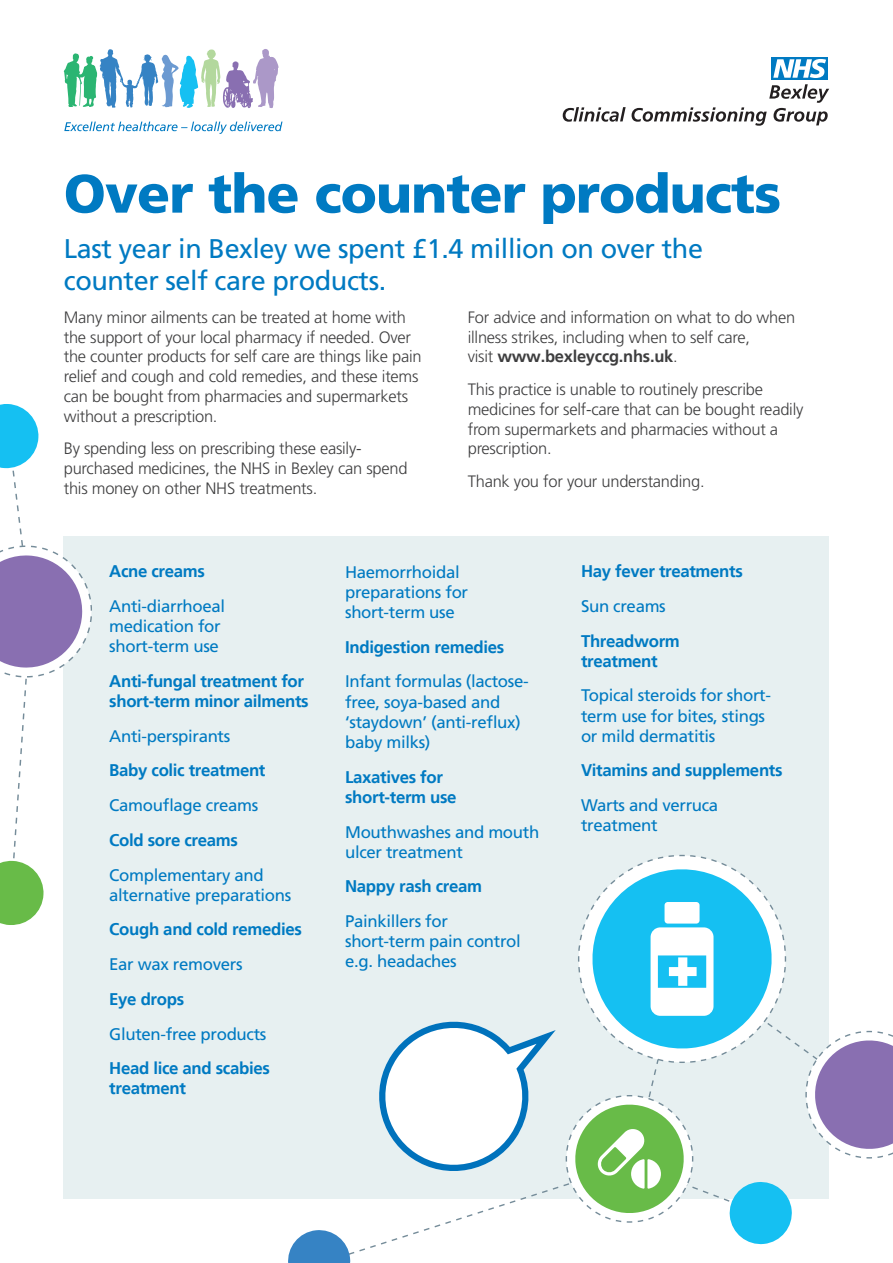
<style>
.page{position:relative;width:893px;height:1263px;background:#fff}
.page>*{position:absolute;margin:0;border:0;box-sizing:border-box;transform-origin:0 0}
.t1{font:900 54px "Frutiger";letter-spacing:-.015em;color:#007ac2}
.t2{font:27px/32.4px "Frutiger";letter-spacing:-.015em;color:#007ac2}
.t3{font:16.8px/20.2px "Frutiger";letter-spacing:-.02em;color:#007ac2}
.t4{font:700 16.8px/20.2px "Frutiger";letter-spacing:-.02em;color:#007ac2}
.t5{font:300 16.5px/19.8px "Frutiger";letter-spacing:-.015em;color:#3e3e3f}
.s1{font-weight:700}
</style>
<div class="page">
<div style="left:64px;top:536px;width:765px;height:663px;background:#e7f0f1"></div>
<div style="left:772px;top:57px;width:56px;height:23px;background:#007ac2"></div>
<svg style="left:773px;top:59px;width:53px;height:19px"></svg>
<svg style="left:563px;top:107px;width:63px;height:15px"></svg>
<svg style="left:632px;top:84px;width:197px;height:42px"></svg>
<svg style="left:64px;top:122px;width:218px;height:12px"></svg>
<svg style="left:64px;top:49px;width:215px;height:59px"></svg>
<svg style="left:288px;top:854px;width:605px;height:409px"></svg>
<svg style="left:0;top:404px;width:92px;height:522px"></svg>
<h1 class="t1" style="left:64px;top:170px;width:719px">Over the counter products</h1>
<h2 class="t2" style="left:64px;top:232px;width:641px">Last year in Bexley we spent £1.4 million on over the counter self care products.</h2>
<p class="t5" style="left:64px;top:307px;width:359px">Many minor ailments can be treated at home with the support of your local pharmacy if needed. Over the counter products for self care are things like pain relief and cough and cold remedies, and these items can be bought from pharmacies and supermarkets without a prescription.</p>
<p class="t5" style="left:64px;top:439px;width:345px">By spending less on prescribing these easily&shy;purchased medicines, the NHS in Bexley can spend this money on other NHS treatments.</p>
<p class="t5" style="left:468px;top:307px;width:329px">For advice and information on what to do when illness strikes, including when to self care,<br>visit <span class="s1">www.bexleyccg.nhs.uk</span>.</p>
<p class="t5" style="left:468px;top:379px;width:337px">This practice is unable to routinely prescribe medicines for self-care that can be bought readily from supermarkets and pharmacies without a prescription.</p>
<p class="t5" style="left:468px;top:471px;width:238px">Thank you for your understanding.</p>
<p class="t4" style="left:109px;top:562px;width:97px">Acne creams</p>
<p class="t3" style="left:109px;top:596px;width:117px">Anti-diarrhoeal medication for short-term use</p>
<p class="t4" style="left:109px;top:672px;width:201px">Anti-fungal treatment for short-term minor ailments</p>
<p class="t3" style="left:109px;top:726px;width:123px">Anti-perspirants</p>
<p class="t4" style="left:109px;top:761px;width:158px">Baby colic treatment</p>
<p class="t3" style="left:109px;top:795px;width:151px">Camouflage creams</p>
<p class="t4" style="left:109px;top:831px;width:130px">Cold sore creams</p>
<p class="t3" style="left:109px;top:864px;width:184px">Complementary and alternative preparations</p>
<p class="t4" style="left:109px;top:920px;width:194px">Cough and cold remedies</p>
<p class="t3" style="left:109px;top:954px;width:135px">Ear wax removers</p>
<p class="t4" style="left:109px;top:990px;width:76px">Eye drops</p>
<p class="t3" style="left:109px;top:1023px;width:159px">Gluten-free products</p>
<p class="t4" style="left:109px;top:1059px;width:162px">Head lice and scabies treatment</p>
<p class="t3" style="left:345px;top:562px;width:125px">Haemorrhoidal preparations for short-term use</p>
<p class="t4" style="left:345px;top:638px;width:161px">Indigestion remedies</p>
<p class="t3" style="left:345px;top:671px;width:185px">Infant formulas (lactose&shy;free, soya-based and ‘staydown’ (anti-reflux) baby milks)</p>
<p class="t4" style="left:345px;top:768px;width:113px">Laxatives for short-term use</p>
<p class="t3" style="left:345px;top:821px;width:196px">Mouthwashes and mouth ulcer treatment</p>
<p class="t4" style="left:345px;top:877px;width:139px">Nappy rash cream</p>
<p class="t3" style="left:345px;top:911px;width:177px">Painkillers for short-term pain control e.g. headaches</p>
<p class="t4" style="left:581px;top:562px;width:163px">Hay fever treatments</p>
<p class="t3" style="left:581px;top:596px;width:86px">Sun creams</p>
<p class="t4" style="left:581px;top:632px;width:100px">Threadworm treatment</p>
<p class="t3" style="left:581px;top:685px;width:192px">Topical steroids for short&shy;term use for bites, stings or mild dermatitis</p>
<p class="t4" style="left:581px;top:761px;width:203px">Vitamins and supplements</p>
<p class="t3" style="left:581px;top:795px;width:139px">Warts and verruca treatment</p>
</div>
